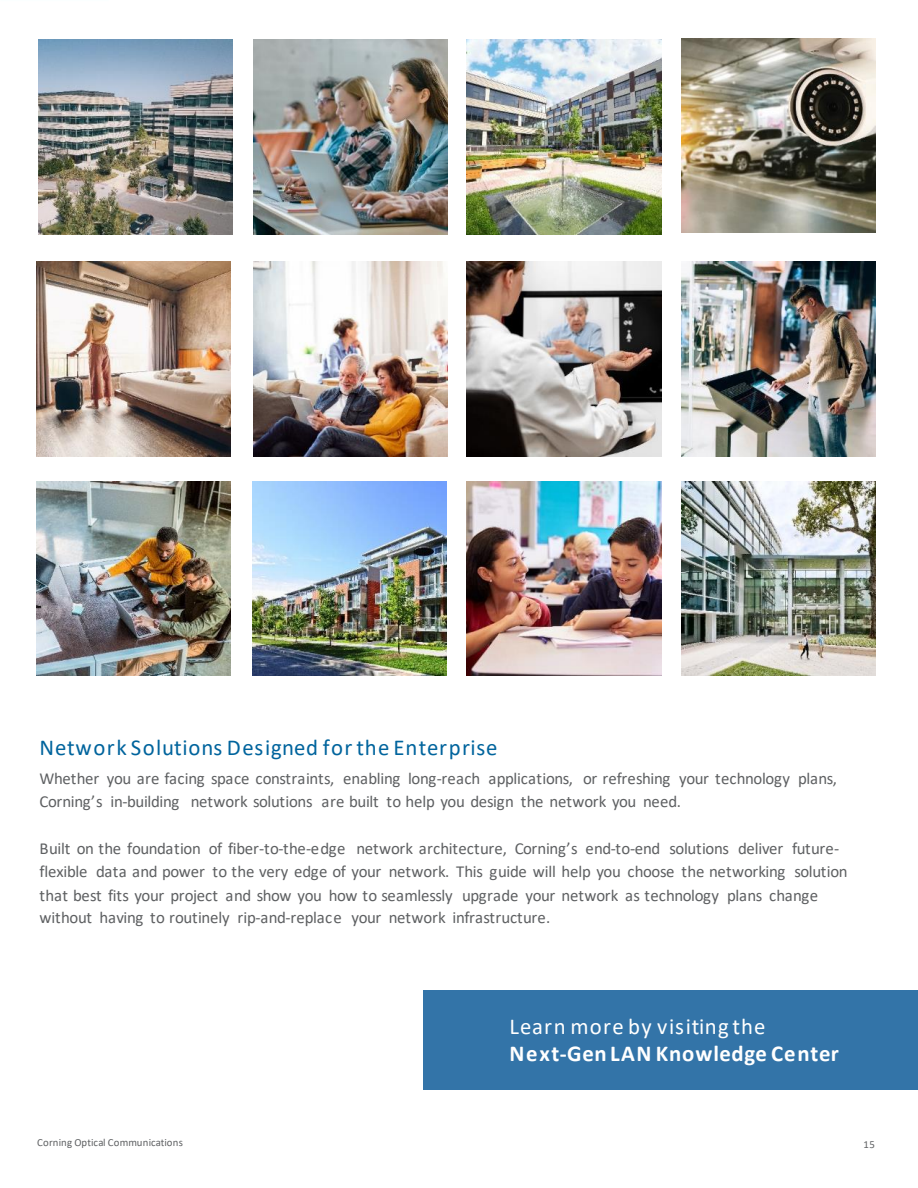
<style>
.page{position:relative;width:918px;height:1188px;background:#fff}
.page>*{position:absolute;margin:0;border:0;box-sizing:border-box;transform-origin:0 0}
.t1{font:700 22.8px/26.4px "Calibri";letter-spacing:.04em;color:#fff}
.t2{font:22.8px "Calibri";letter-spacing:.035em;color:#00649d}
.t3{font:16.8px/23.2px "Calibri";letter-spacing:-.015em;color:#5e6062}
.t4{font:10.8px "Calibri";letter-spacing:.02em;color:#5e6062}
.t5{font:10.8px "Calibri";color:#616365}
.s1{font-weight:400}
</style>
<div class="page">
<hr style="left:1px;top:0;width:108px;height:1px;background:#fbffff">
<div style="left:424px;top:990px;width:494px;height:100px;background:#3374a8"></div>
<img style="left:36px;top:262px;width:194px;height:194px">
<img style="left:253px;top:262px;width:195px;height:194px">
<img style="left:38px;top:40px;width:195px;height:194px">
<img style="left:252px;top:481px;width:194px;height:195px">
<img style="left:36px;top:481px;width:194px;height:195px">
<img style="left:682px;top:262px;width:194px;height:194px">
<img style="left:253px;top:40px;width:195px;height:194px">
<img style="left:682px;top:38px;width:194px;height:195px">
<img style="left:467px;top:262px;width:194px;height:194px">
<img style="left:467px;top:481px;width:194px;height:195px">
<img style="left:682px;top:481px;width:194px;height:195px">
<img style="left:467px;top:40px;width:194px;height:194px">
<p class="t2" style="left:40px;top:732px;width:459px">Network Solutions Designed for the Enterprise</p>
<p class="t3" style="left:40px;top:767px;width:799px;line-height:22.8px">Whether you are facing space constraints, enabling long-reach applications, or refreshing your technology plans,<br>Corning’s in-building network solutions are built to help you design the network you need.</p>
<p class="t3" style="left:40px;top:836px;width:810px">Built on the foundation of fiber-to-the-edge network architecture, Corning’s end-to-end solutions deliver future&shy;flexible data and power to the very edge of your network. This guide will help you choose the networking solution that best fits your project and show you how to seamlessly upgrade your network as technology plans change without having to routinely rip-and-replace your network infrastructure.</p>
<p class="t1" style="left:509px;top:1013px;width:331px"><span class="s1">Learn more by visiting the<br></span>Next-Gen LAN Knowledge Center</p>
<p class="t4" style="left:37px;top:1135px;width:147px">Corning Optical Communications</p>
<p class="t5" style="left:863px;top:1137px;width:13px">15</p>
</div>
